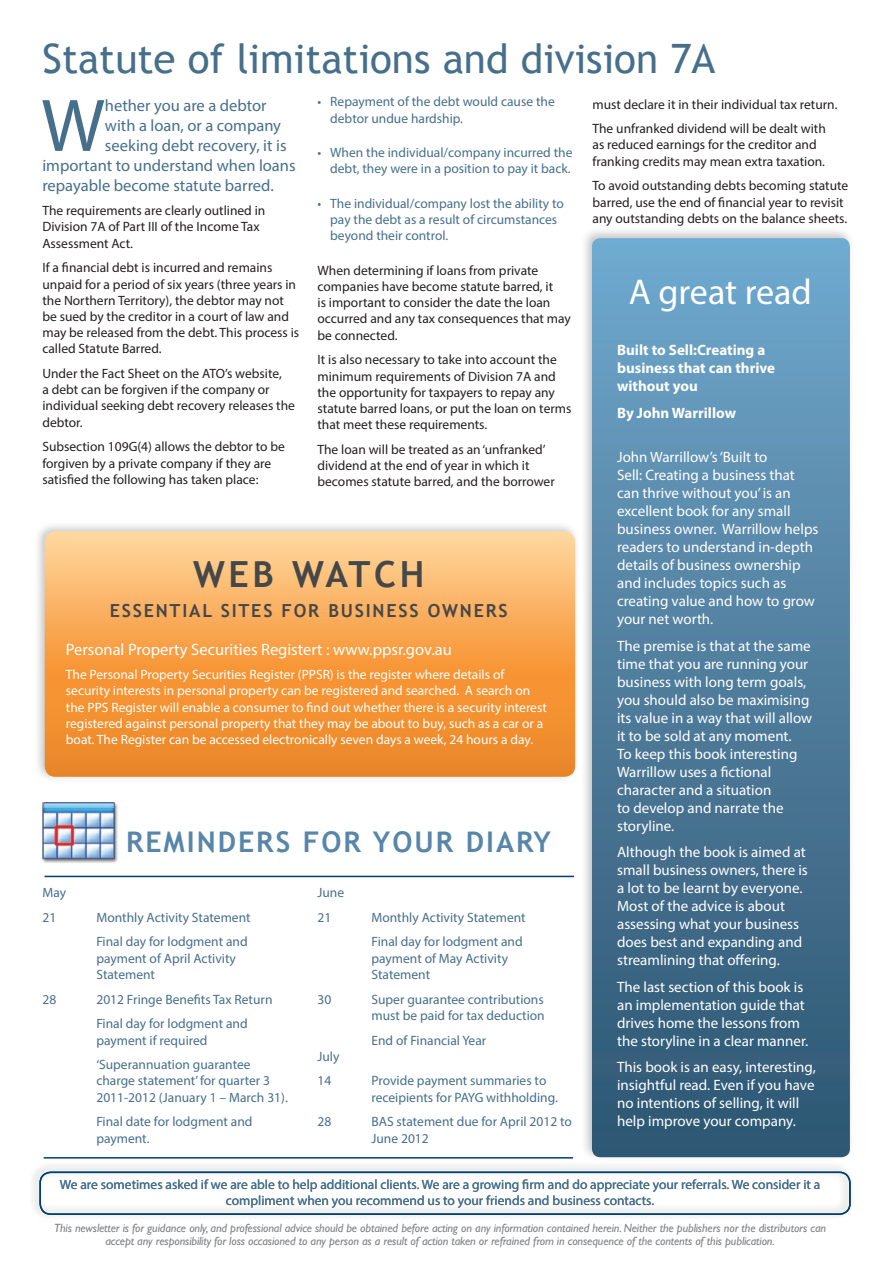
<style>
.page{position:relative;width:893px;height:1263px;background:#fff}
.page>*{position:absolute;margin:0;border:0;box-sizing:border-box;transform-origin:0 0}
.Body_Text_-_1st_Para{font:75.3px "Myriad Pro";color:#466f8c}
.Title_-_Article{font:40.5px "Trebuchet MS";color:#466f8c}
.Box_Article_-_Title{font:36px "Myriad Pro";letter-spacing:-.005em;color:#fff}
.t1{font:700 36px "Trebuchet MS";letter-spacing:.1em;color:#464749}
.t2{font:700 28.5px "Trebuchet MS";letter-spacing:.07em;color:#5786a9}
.t3{font:700 18px "Trebuchet MS";letter-spacing:.1em;color:#464749}
.Body_Text_-_1st_Para-2{font:16.5px "Myriad Pro";color:#466f8c}
.Box_Article_-_Body_T{font:16.5px "Myriad Pro";color:#fff}
.Body_Text{font:15px/18px "Myriad Pro";color:#fff}
.Body_Text-2{font:700 15px/18px "Myriad Pro";color:#fff}
.Body_Text-3{font:13.5px/16.2px "Myriad Pro";color:#231f20}
.Body_Text-4{font:13.5px/16.2px "Myriad Pro";color:#466f8c}
.Box_Article_-_Body_T-2{font:13.5px/16.2px "Myriad Pro";color:#fff}
.t4{font:italic 12px/13.2px "Gill Sans Std";letter-spacing:-.01em;color:#808285;text-align:center}
</style>
<div class="page">
<div style="left:28px;top:1161px;width:828px;height:60px;background:#231f20;opacity:.25"></div>
<div style="left:39px;top:1171px;width:812px;height:44px;border:2px solid #004071;border-radius:11px"></div>
<div style="left:33px;top:521px;width:547px;height:262px;background:#231f20;opacity:.25"></div>
<svg style="left:45px;top:531px;width:530px;height:246px;background:#f6a450"></svg>
<img style="left:42px;top:802px;width:76px;height:61px">
<hr style="left:45px;top:876px;width:529px;height:1px;background:#004071">
<hr style="left:44px;top:1157px;width:529px;height:1px;background:#004071">
<div style="left:580px;top:226px;width:275px;height:936px;background:#231f20;opacity:.25"></div>
<svg style="left:592px;top:238px;width:258px;height:919px;background:#4e7d9d"></svg>
<p class="Title_-_Article" style="left:43px;top:35px;width:674px">Statute of limitations and division 7A</p>
<p class="Body_Text-4" style="left:330px;top:94px;width:226px;text-indent:-13px">• Repayment of the debt would cause the debtor undue hardship.</p>
<p class="Body_Text-4" style="left:317px;top:144px;width:256px;text-align:right">• When the individual/company incurred the debt, they were in a position to pay it back.</p>
<p class="Body_Text-4" style="left:330px;top:195px;width:235px;text-indent:-13px">• The individual/company lost the ability to pay the debt as a result of circumstances beyond their control.</p>
<p class="Body_Text-3" style="left:317px;top:262px;width:255px">When determining if loans from private companies have become statute barred, it<br>is important to consider the date the loan occurred and any tax consequences that may be connected.</p>
<p class="Body_Text-3" style="left:317px;top:351px;width:255px">It is also necessary to take into account the minimum requirements of Division 7A and the opportunity for taxpayers to repay any statute barred loans, or put the loan on terms that meet these requirements.</p>
<p class="Body_Text-3" style="left:317px;top:441px;width:239px">The loan will be treated as an ‘unfranked’ dividend at the end of year in which it becomes statute barred, and the borrower</p>
<p class="Body_Text-3" style="left:592px;top:96px;width:247px">must declare it in their individual tax return.</p>
<p class="Body_Text-3" style="left:592px;top:120px;width:235px">The unfranked dividend will be dealt with as reduced earnings for the creditor and franking credits may mean extra taxation.</p>
<p class="Body_Text-3" style="left:592px;top:177px;width:257px">To avoid outstanding debts becoming statute barred, use the end of financial year to revisit any outstanding debts on the balance sheets.</p>
<p class="Body_Text_-_1st_Para" style="left:41px;top:79px;width:65px">W</p>
<p class="Body_Text_-_1st_Para-2" style="left:105px;top:96px;width:163px">hether you are a debtor</p>
<p class="Body_Text_-_1st_Para-2" style="left:105px;top:115px;width:178px">with a loan, or a company</p>
<p class="Body_Text_-_1st_Para-2" style="left:105px;top:135px;width:183px">seeking debt recovery, it is</p>
<p class="Body_Text_-_1st_Para-2" style="left:42px;top:155px;width:255px">important to understand when loans</p>
<p class="Body_Text_-_1st_Para-2" style="left:42px;top:175px;width:233px">repayable become statute barred.</p>
<p class="Body_Text-3" style="left:42px;top:202px;width:224px">The requirements are clearly outlined in<br>Division 7A of Part III of the Income Tax<br>Assessment Act.</p>
<p class="Body_Text-3" style="left:42px;top:259px;width:258px">If a financial debt is incurred and remains unpaid for a period of six years (three years in the Northern Territory), the debtor may not be sued by the creditor in a court of law and may be released from the debt. This process is called Statute Barred.</p>
<p class="Body_Text-3" style="left:42px;top:365px;width:254px">Under the Fact Sheet on the ATO’s website,<br>a debt can be forgiven if the company or individual seeking debt recovery releases the debtor.</p>
<p class="Body_Text-3" style="left:42px;top:438px;width:244px">Subsection 109G(4) allows the debtor to be forgiven by a private company if they are satisfied the following has taken place:</p>
<p class="Box_Article_-_Title" style="left:629px;top:270px;width:184px">A great read</p>
<p class="Body_Text-2" style="left:617px;top:341px;width:160px">Built to Sell:Creating a business that can thrive without you</p>
<p class="Body_Text-2" style="left:617px;top:403px;width:120px">By John Warrillow</p>
<p class="Body_Text" style="left:617px;top:448px;width:203px">John Warrillow’s ‘Built to<br>Sell: Creating a business that can thrive without you’ is an excellent book for any small business owner. Warrillow helps readers to understand in-depth details of business ownership and includes topics such as creating value and how to grow your net worth.</p>
<p class="Body_Text" style="left:617px;top:636px;width:197px">The premise is that at the same time that you are running your business with long term goals, you should also be maximising its value in a way that will allow it to be sold at any moment.<br>To keep this book interesting<br>Warrillow uses a fictional character and a situation<br>to develop and narrate the storyline.</p>
<p class="Body_Text" style="left:617px;top:843px;width:192px">Although the book is aimed at small business owners, there is a lot to be learnt by everyone.<br>Most of the advice is about assessing what your business does best and expanding and streamlining that offering.</p>
<p class="Body_Text" style="left:617px;top:977px;width:193px">The last section of this book is an implementation guide that drives home the lessons from the storyline in a clear manner.</p>
<p class="Body_Text" style="left:617px;top:1058px;width:200px">This book is an easy, interesting, insightful read. Even if you have no intentions of selling, it will help improve your company.</p>
<p class="t1" style="left:193px;top:552px;width:233px">WEB WATCH</p>
<p class="t3" style="left:110px;top:599px;width:400px">ESSENTIAL SITES FOR BUSINESS OWNERS</p>
<p class="Box_Article_-_Body_T" style="left:66px;top:639px;width:387px">Personal Property Securities Registert : www.ppsr.gov.au</p>
<p class="Box_Article_-_Body_T-2" style="left:66px;top:666px;width:482px">The Personal Property Securities Register (PPSR) is the register where details of security interests in personal property can be registered and searched. A search on the PPS Register will enable a consumer to find out whether there is a security interest registered against personal property that they may be about to buy, such as a car or a boat. The Register can be accessed electronically seven days a week, 24 hours a day.</p>
<p class="t2" style="left:126px;top:824px;width:427px">REMINDERS FOR YOUR DIARY</p>
<p class="Body_Text-4" style="left:42px;top:884px;width:25px">May</p>
<p class="Body_Text-4" style="left:42px;top:909px;width:15px">21</p>
<p class="Body_Text-4" style="left:96px;top:909px;width:156px">Monthly Activity Statement</p>
<p class="Body_Text-4" style="left:96px;top:934px;width:153px">Final day for lodgment and payment of April Activity<br>Statement</p>
<p class="Body_Text-4" style="left:42px;top:991px;width:15px">28</p>
<p class="Body_Text-4" style="left:96px;top:991px;width:178px">2012 Fringe Benefits Tax Return</p>
<p class="Body_Text-4" style="left:96px;top:1015px;width:153px">Final day for lodgment and payment if required</p>
<p class="Body_Text-4" style="left:96px;top:1056px;width:193px">‘Superannuation guarantee charge statement’ for quarter 3<br>2011-2012 (January 1 – March 31).</p>
<p class="Body_Text-4" style="left:96px;top:1113px;width:158px">Final date for lodgment and payment.</p>
<p class="Body_Text-4" style="left:317px;top:884px;width:28px">June</p>
<p class="Body_Text-4" style="left:317px;top:909px;width:15px">21</p>
<p class="Body_Text-4" style="left:371px;top:909px;width:156px">Monthly Activity Statement</p>
<p class="Body_Text-4" style="left:371px;top:934px;width:153px">Final day for lodgment and payment of May Activity<br>Statement</p>
<p class="Body_Text-4" style="left:317px;top:991px;width:15px">30</p>
<p class="Body_Text-4" style="left:371px;top:991px;width:175px">Super guarantee contributions must be paid for tax deduction</p>
<p class="Body_Text-4" style="left:371px;top:1032px;width:116px">End of Financial Year</p>
<p class="Body_Text-4" style="left:317px;top:1048px;width:23px">July</p>
<p class="Body_Text-4" style="left:317px;top:1072px;width:15px">14</p>
<p class="Body_Text-4" style="left:371px;top:1072px;width:188px">Provide payment summaries to receipients for PAYG withholding.</p>
<p class="Body_Text-4" style="left:317px;top:1113px;width:15px">28</p>
<p class="Body_Text-4" style="left:371px;top:1113px;width:202px">BAS statement due for April 2012 to<br>June 2012</p>
<p class="Body_Text-4" style="left:60px;top:1176px;width:762px;text-align:center">We are sometimes asked if we are able to help additional clients. We are a growing firm and do appreciate your referrals. We consider it a compliment when you recommend us to your friends and business contacts.</p>
<p class="t4" style="left:54px;top:1221px;width:773px">This newsletter is for guidance only, and professional advice should be obtained before acting on any information contained herein. Neither the publishers nor the distributors can accept any responsibility for loss occasioned to any person as a result of action taken or refrained from in consequence of the contents of this publication.</p>
</div>
